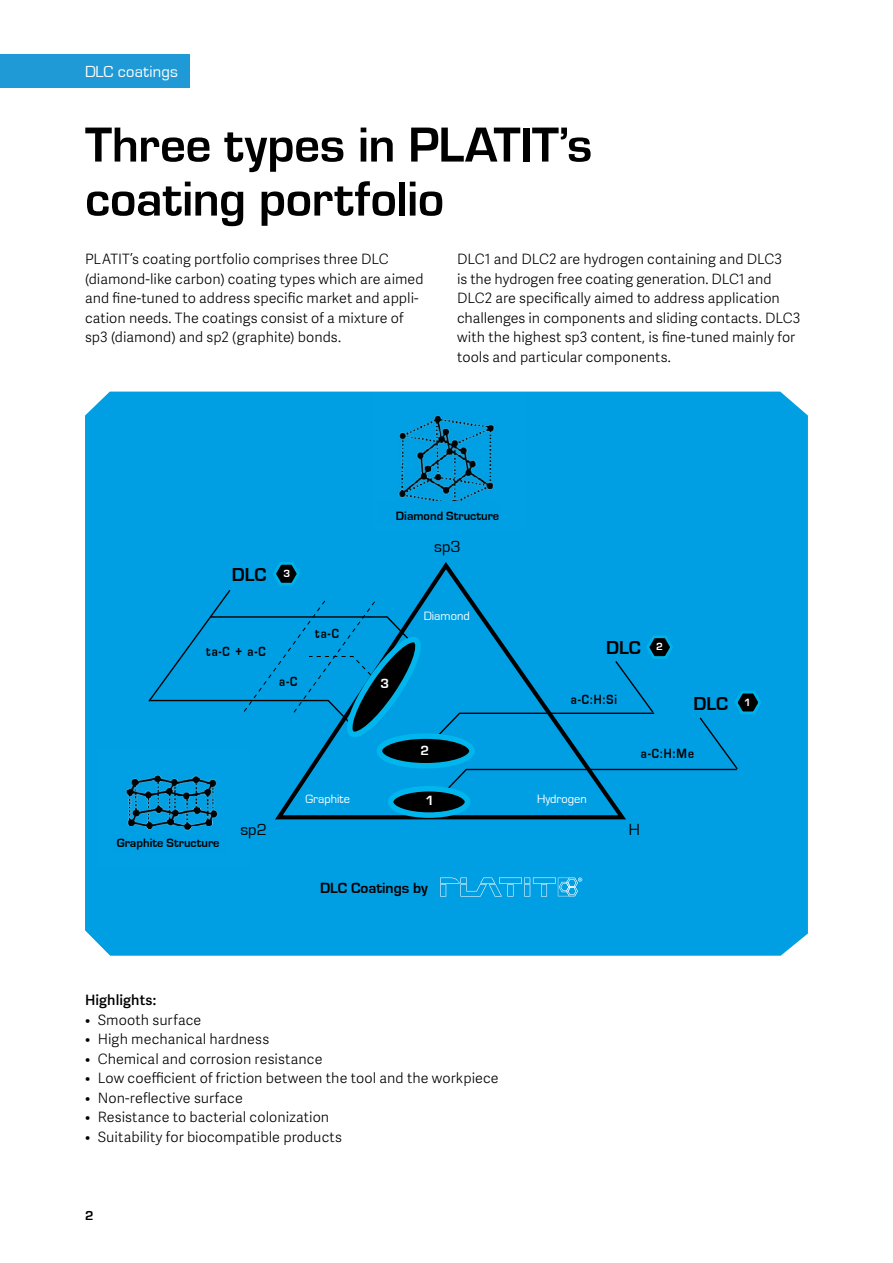
<style>
.page{position:relative;width:893px;height:1263px;background:#fff}
.page>*{position:absolute;margin:0;border:0;box-sizing:border-box;transform-origin:0 0}
.t1{font:700 51px/54px "Eurostile";letter-spacing:-.005em;color:#000}
.t2{font:700 19.35px "Eurostile";color:#000}
.t3{font:16.65px "Eurostile";color:#000}
.t4{font:16.5px "Eurostile";letter-spacing:.015em;color:#fff}
.t5{font:700 15.3px "Eurostile";color:#000}
.t6{font:300 14.25px/19.5px "Adelle Sans";letter-spacing:.005em;color:#000}
.t7{font:600 14.25px "Adelle Sans";letter-spacing:.01em;color:#000}
.t8{font:700 13.8px "Eurostile";letter-spacing:.1em;color:#000;scale:.84 1}
.t9{font:700 13.8px "Eurostile";color:#fff}
.t10{font:700 13.5px "Eurostile";color:#000}
.t11{font:700 12.45px "Eurostile";color:#000}
.t12{font:12.45px "Eurostile";color:#fff}
.t13{font:700 10.8px "Eurostile";color:#fff}
</style>
<div class="page">
<div style="left:85px;top:392px;width:723px;height:564px;background:#009fe3"></div>
<svg style="left:271px;top:560px;width:359px;height:261px;background:#0093d1"></svg>
<svg style="left:440px;top:877px;width:142px;height:19px;background:#21abe6"></svg>
<div style="left:379px;top:736px;width:93px;height:30px;background:#000;border-radius:50%"></div>
<div style="left:377px;top:733px;width:98px;height:35px;border:6px solid #00b6ed;border-radius:50%"></div>
<svg style="left:434px;top:633px;width:329px;height:163px;background:#0096d6"></svg>
<svg style="left:147px;top:560px;width:276px;height:178px;background:#0094d2"></svg>
<div style="left:391px;top:789px;width:77px;height:26px;background:#000;border-radius:50%"></div>
<div style="left:388px;top:786px;width:82px;height:32px;border:6px solid #00b6ed;border-radius:50%"></div>
<img style="left:374px;top:392px;width:152px;height:137px">
<img style="left:99px;top:748px;width:150px;height:119px">
<div style="left:379px;top:501px;width:121px;height:23px;background:#009fe3"></div>
<div style="left:111px;top:834px;width:116px;height:18px;background:#009fe3"></div>
<div style="left:0;top:54px;width:189px;height:34px;background:#209ad6"></div>
<p class="t4" style="left:85px;top:63px;width:94px">DLC coatings</p>
<h1 class="t1" style="left:85px;top:119px;width:509px">Three types in PLATIT’s coating portfolio</h1>
<p class="t6" style="left:85px;top:250px;width:340px">PLATIT’s coating portfolio comprises three DLC (diamond-like carbon) coating types which are aimed and fine-tuned to address specific market and appli&shy;cation needs. The coatings consist of a mixture of sp3 (diamond) and sp2 (graphite) bonds.</p>
<p class="t6" style="left:457px;top:250px;width:345px">DLC1 and DLC2 are hydrogen containing and DLC3<br>is the hydrogen free coating generation. DLC1 and DLC2 are specifically aimed to address application challenges in components and sliding contacts. DLC3 with the highest sp3 content, is fine-tuned mainly for tools and particular components.</p>
<p class="t11" style="left:396px;top:509px;width:105px">Diamond Structure</p>
<h2 class="t2" style="left:232px;top:564px;width:36px">DLC</h2>
<p class="t13" style="left:283px;top:568px;width:8px">3</p>
<p class="t8" style="left:206px;top:644px;width:72px">ta-C + a-C</p>
<p class="t8" style="left:279px;top:674px;width:23px">a-C</p>
<p class="t8" style="left:315px;top:626px;width:30px">ta-C</p>
<p class="t9" style="left:380px;top:676px;width:10px">3</p>
<p class="t3" style="left:434px;top:538px;width:28px">sp3</p>
<p class="t12" style="left:424px;top:609px;width:48px">Diamond</p>
<p class="t9" style="left:421px;top:743px;width:10px">2</p>
<h2 class="t2" style="left:606px;top:637px;width:58px">DLC <sup>2</sup></h2>
<p class="t8" style="left:571px;top:692px;width:57px">a-C:H:Si</p>
<h2 class="t2" style="left:694px;top:693px;width:59px">DLC <sup>1</sup></h2>
<p class="t8" style="left:641px;top:746px;width:65px">a-C:H:Me</p>
<p class="t11" style="left:117px;top:836px;width:104px">Graphite Structure</p>
<p class="t3" style="left:240px;top:821px;width:28px">sp2</p>
<p class="t12" style="left:306px;top:792px;width:46px">Graphite</p>
<p class="t12" style="left:537px;top:792px;width:51px">Hydrogen</p>
<p class="t9" style="left:426px;top:793px;width:10px">1</p>
<p class="t5" style="left:320px;top:880px;width:109px">DLC Coatings by</p>
<p class="t3" style="left:629px;top:821px;width:13px">H</p>
<p class="t7" style="left:85px;top:992px;width:73px">Highlights:</p>
<p class="t6" style="left:85px;top:1010px;width:118px">• Smooth surface</p>
<p class="t6" style="left:85px;top:1030px;width:186px">• High mechanical hardness</p>
<p class="t6" style="left:85px;top:1049px;width:239px">• Chemical and corrosion resistance</p>
<p class="t6" style="left:85px;top:1069px;width:415px">• Low coefficient of friction between the tool and the workpiece</p>
<p class="t6" style="left:85px;top:1088px;width:159px">• Non-reflective surface</p>
<p class="t6" style="left:85px;top:1108px;width:246px">• Resistance to bacterial colonization</p>
<p class="t6" style="left:85px;top:1127px;width:258px">• Suitability for biocompatible products</p>
<p class="t10" style="left:85px;top:1208px;width:10px">2</p>
</div>
